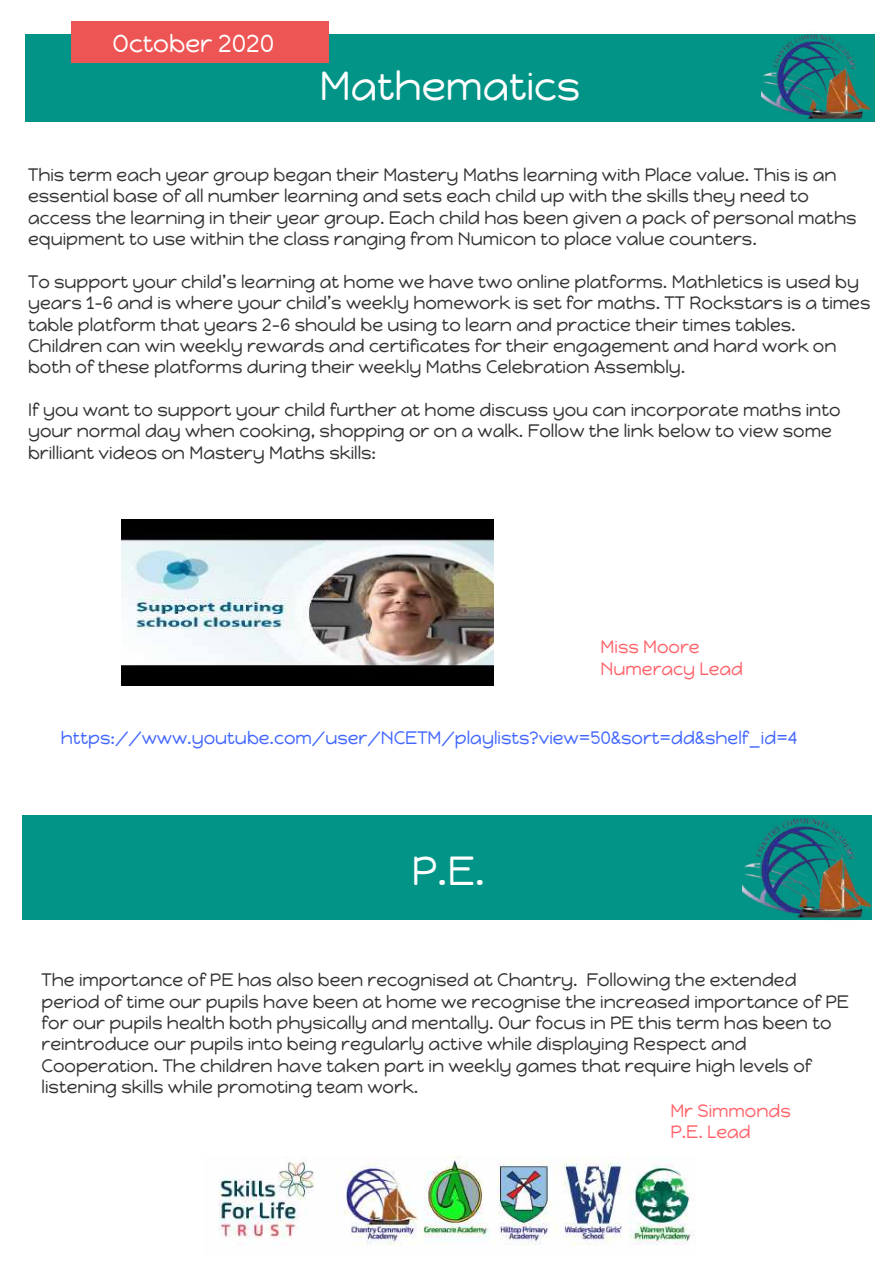
<style>
.page{position:relative;width:893px;height:1262px;background:#fff}
.page>*{position:absolute;margin:0;border:0;box-sizing:border-box;transform-origin:0 0}
.t1{font:40.5px "Happy Monkey";color:#fff}
.t2{font:24.75px "Happy Monkey";color:#fff}
.t3{font:18px/21.3px "Happy Monkey";color:#333}
.t4{font:18px "Happy Monkey";color:#4166ff}
.t5{font:18px/21.3px "Happy Monkey";color:#ff646b}
</style>
<div class="page">
<div style="left:26px;top:34px;width:849px;height:87px;background:#029587"></div>
<div style="left:71px;top:21px;width:257px;height:42px;background:#ed5555"></div>
<img style="left:218px;top:1156px;width:476px;height:89px">
<div style="left:22px;top:815px;width:849px;height:104px;background:#029587"></div>
<img style="left:121px;top:519px;width:372px;height:167px">
<img style="left:761px;top:34px;width:107px;height:88px">
<img style="left:742px;top:818px;width:128px;height:102px">
<h2 class="t2" style="left:112px;top:28px;width:163px">October 2020</h2>
<h1 class="t1" style="left:319px;top:62px;width:262px">Mathematics</h1>
<p class="t3" style="left:28px;top:164px;width:829px">This term each year group began their Mastery Maths learning with Place value. This is an essential base of all number learning and sets each child up with the skills they need to access the learning in their year group. Each child has been given a pack of personal maths equipment to use within the class ranging from Numicon to place value counters.</p>
<p class="t3" style="left:28px;top:271px;width:843px">To support your child’s learning at home we have two online platforms. Mathletics is used by years 1-6 and is where your child’s weekly homework is set for maths. TT Rockstars is a times table platform that years 2-6 should be using to learn and practice their times tables.<br>Children can win weekly rewards and certificates for their engagement and hard work on both of these platforms during their weekly Maths Celebration Assembly.</p>
<p class="t3" style="left:28px;top:399px;width:813px">If you want to support your child further at home discuss you can incorporate maths into your normal day when cooking, shopping or on a walk. Follow the link below to view some brilliant videos on Mastery Maths skills:</p>
<p class="t5" style="left:600px;top:636px;width:144px">Miss Moore<br>Numeracy Lead</p>
<p class="t4" style="left:61px;top:727px;width:738px">https://www.youtube.com/user/NCETM/playlists?view=50&amp;sort=dd&amp;shelf_id=4</p>
<h1 class="t1" style="left:411px;top:846px;width:75px">P.E.</h1>
<p class="t3" style="left:42px;top:969px;width:808px">The importance of PE has also been recognised at Chantry. Following the extended period of time our pupils have been at home we recognise the increased importance of PE for our pupils health both physically and mentally. Our focus in PE this term has been to reintroduce our pupils into being regularly active while displaying Respect and Cooperation. The children have taken part in weekly games that require high levels of listening skills while promoting team work.</p>
<p class="t5" style="left:670px;top:1099px;width:122px">Mr Simmonds<br>P.E. Lead</p>
</div>
